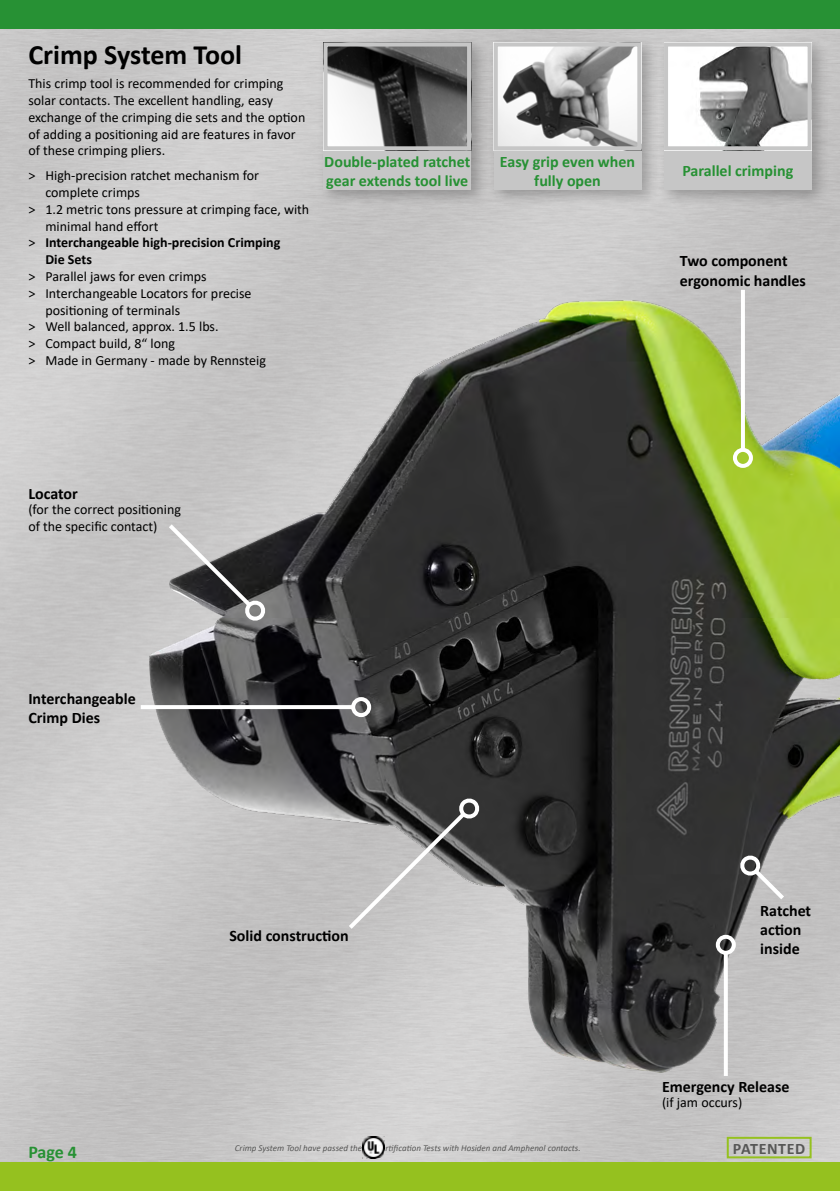
<style>
.page{position:relative;width:840px;height:1191px;background:#fff}
.page>*{position:absolute;margin:0;border:0;box-sizing:border-box;transform-origin:0 0}
.t1{font:700 28px "Calibri";color:#000}
.t2{font:700 18px "Calibri";color:#279134}
.t3{font:700 16px/19.2px "Calibri";color:#000}
.t4{font:700 16px/19.2px "Calibri";color:#279134}
.t5{font:700 16px "Calibri";letter-spacing:.04em;color:#575756}
.t6{font:14px/16.8px "Calibri";color:#000}
.t7{font:700 14px "Calibri";color:#000}
.t8{font:italic 9px "Calibri";color:#575756}
.s1{font-weight:400}
</style>
<div class="page">
<img style="left:0;top:28px;width:839px;height:1134px">
<div style="left:0;top:0;width:839px;height:28px;background:#279134"></div>
<div style="left:0;top:1162px;width:839px;height:29px;background:#95c11f"></div>
<svg style="left:839px;top:0;width:1px;height:28px"></svg>
<svg style="left:839px;top:1162px;width:1px;height:29px"></svg>
<img style="left:114px;top:106px;width:725px;height:1027px">
<svg style="left:164px;top:520px;width:105px;height:102px"></svg>
<svg style="left:141px;top:705px;width:210px;height:4px"></svg>
<div style="left:351px;top:697px;width:20px;height:20px;border:4px solid #fff;border-radius:50%"></div>
<svg style="left:344px;top:794px;width:136px;height:139px"></svg>
<svg style="left:723px;top:954px;width:4px;height:122px"></svg>
<div style="left:715px;top:934px;width:20px;height:20px;border:4px solid #fff;border-radius:50%"></div>
<svg style="left:735px;top:854px;width:52px;height:49px"></svg>
<svg style="left:740px;top:290px;width:4px;height:158px"></svg>
<div style="left:732px;top:448px;width:20px;height:20px;border:4px solid #fff;border-radius:50%"></div>
<div style="left:317px;top:36px;width:172px;height:172px;background:#000;opacity:.25"></div>
<div style="left:323px;top:43px;width:148px;height:147px;background:#c6c6c6"></div>
<div style="left:657px;top:36px;width:172px;height:172px;background:#000;opacity:.25"></div>
<div style="left:663px;top:43px;width:148px;height:147px;background:#c6c6c6"></div>
<div style="left:487px;top:36px;width:172px;height:172px;background:#000;opacity:.25"></div>
<div style="left:493px;top:43px;width:148px;height:147px;background:#c6c6c6"></div>
<img style="left:328px;top:48px;width:138px;height:97px">
<div style="left:323px;top:43px;width:148px;height:107px;border:4px solid #c6c6c6"></div>
<img style="left:498px;top:48px;width:138px;height:97px">
<div style="left:493px;top:43px;width:148px;height:107px;border:4px solid #c6c6c6"></div>
<img style="left:668px;top:48px;width:138px;height:97px">
<div style="left:663px;top:43px;width:148px;height:107px;border:4px solid #c6c6c6"></div>
<div style="left:726px;top:1136px;width:85px;height:22px;border:2px solid #95c11f"></div>
<img style="left:362px;top:1136px;width:22px;height:22px">
<h1 class="t1" style="left:28px;top:34px;width:215px">Crimp System Tool</h1>
<p class="t6" style="left:28px;top:75px;width:278px">This crimp tool is recommended for crimping solar contacts. The excellent handling, easy exchange of the crimping die sets and the option of adding a positioning aid are features in favor of these crimping pliers.</p>
<p class="t6" style="left:28px;top:167px;width:232px">˃ High-precision ratchet mechanism for</p>
<p class="t6" style="left:45px;top:183px;width:96px">complete crimps</p>
<p class="t6" style="left:28px;top:200px;width:282px">˃ 1.2 metric tons pressure at crimping face, with</p>
<p class="t6" style="left:45px;top:217px;width:114px">minimal hand effort</p>
<p class="t7" style="left:28px;top:233px;width:253px"><span class="s1">˃</span> Interchangeable high-precision Crimping</p>
<p class="t7" style="left:45px;top:250px;width:48px">Die Sets</p>
<p class="t6" style="left:28px;top:267px;width:180px">˃ Parallel jaws for even crimps</p>
<p class="t6" style="left:28px;top:284px;width:224px">˃ Interchangeable Locators for precise</p>
<p class="t6" style="left:45px;top:301px;width:136px">positioning of terminals</p>
<p class="t6" style="left:28px;top:318px;width:192px">˃ Well balanced, approx. 1.5 lbs.</p>
<p class="t6" style="left:28px;top:335px;width:148px">˃ Compact build, 8“ long</p>
<p class="t6" style="left:28px;top:351px;width:239px">˃ Made in Germany - made by Rennsteig</p>
<p class="t4" style="left:324px;top:151px;width:147px">Double-plated ratchet gear extends tool live</p>
<p class="t4" style="left:499px;top:151px;width:137px;text-align:center">Easy grip even when fully open</p>
<p class="t4" style="left:682px;top:161px;width:112px">Parallel crimping</p>
<p class="t3" style="left:679px;top:251px;width:127px">Two component ergonomic handles</p>
<p class="t3" style="left:28px;top:484px;width:51px">Locator</p>
<p class="t6" style="left:28px;top:501px;width:154px">(for the correct positioning of the specific contact)</p>
<p class="t3" style="left:28px;top:688px;width:109px">Interchangeable<br>Crimp Dies</p>
<p class="t2" style="left:28px;top:1139px;width:50px">Page 4</p>
<p class="t3" style="left:229px;top:925px;width:121px">Solid construction</p>
<p class="t3" style="left:759px;top:900px;width:52px">Ratchet action inside</p>
<p class="t3" style="left:661px;top:1077px;width:129px">Emergency Release</p>
<p class="t6" style="left:661px;top:1093px;width:82px">(if jam occurs)</p>
<p class="t8" style="left:235px;top:1141px;width:347px">Crimp System Tool have passed the | Certification Tests with Hosiden and Amphenol contacts.</p>
<p class="t5" style="left:732px;top:1137px;width:74px">PATENTED</p>
</div>
